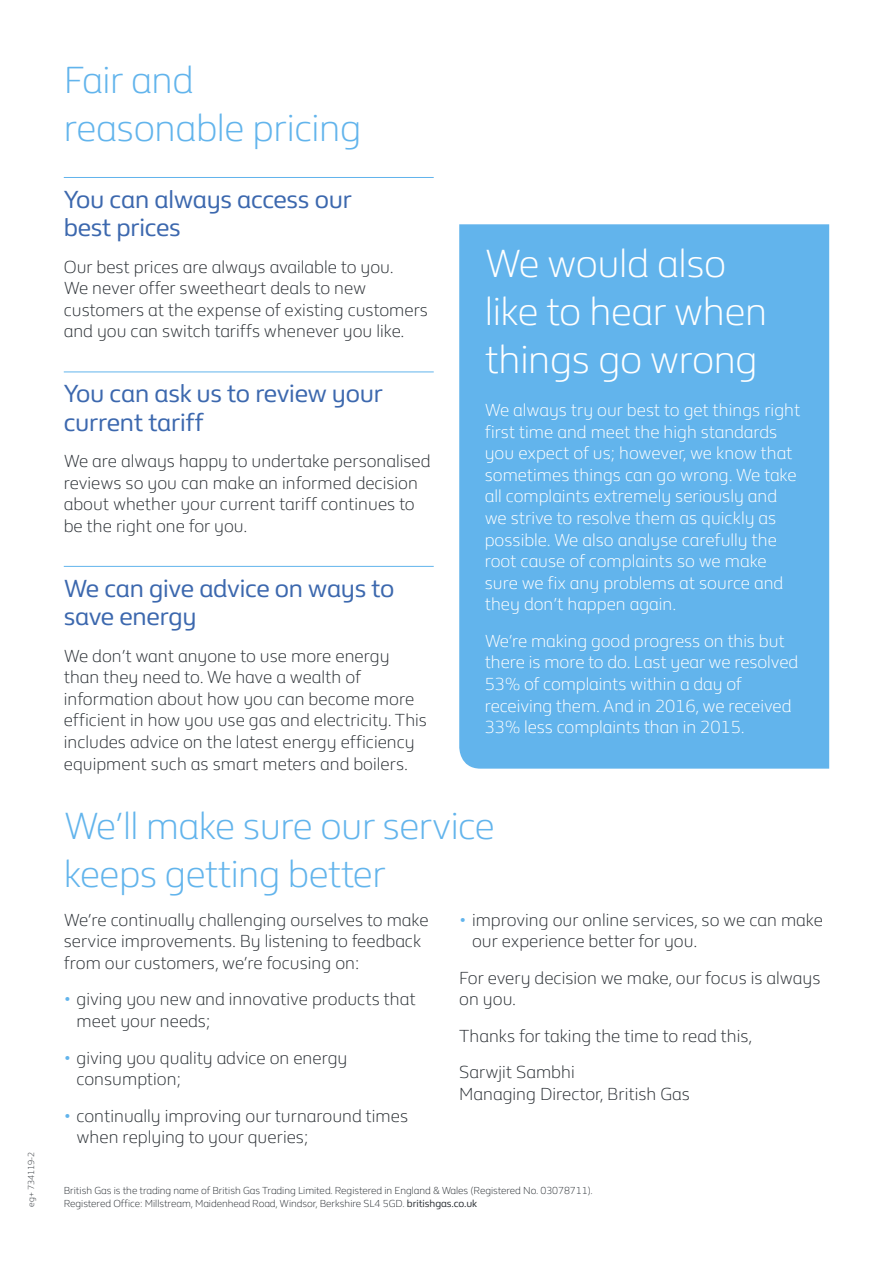
<style>
.page{position:relative;width:893px;height:1263px;background:#fff}
.page>*{position:absolute;margin:0;border:0;box-sizing:border-box;transform-origin:0 0}
.t1{font:300 40.5px/48px "BG Flame";letter-spacing:-.01em;color:#fff}
.t2{font:300 39px/48px "BG Flame";letter-spacing:-.015em;color:#62b4ec}
.H2___rule{font:25.5px/28.5px "BG Flame";letter-spacing:-.01em;color:#3c68ae}
.BODY{font:300 18px/21.6px "BG Flame";color:#2d3237}
.BODY-2{font:300 18px/21.6px "BG Flame";color:#fff}
.t3{font:300 10.5px "BG Flame";letter-spacing:-.005em;color:#2d3237}
.t4{font:300 9px "BG Flame";letter-spacing:-.005em;color:#2d3237}
.s1{color:#62b4ec}
.s2{font-weight:400}
</style>
<div class="page">
<hr style="left:64px;top:177px;width:370px;height:1px;background:#62b4ec">
<hr style="left:64px;top:372px;width:370px;height:1px;background:#62b4ec">
<hr style="left:64px;top:566px;width:370px;height:1px;background:#62b4ec">
<div style="left:459px;top:224px;width:370px;height:545px;background:#62b4ec"></div>
<p class="t4" style="left:25px;top:1206px;width:56px;rotate:-90deg">eg+ 734119-2</p>
<h1 class="t2" style="left:64px;top:54px;width:299px">Fair and reasonable pricing</h1>
<p class="H2___rule" style="left:64px;top:184px;width:290px">You can always access our best prices</p>
<p class="BODY" style="left:64px;top:255px;width:366px">Our best prices are always available to you.<br>We never offer sweetheart deals to new customers at the expense of existing customers and you can switch tariffs whenever you like.</p>
<p class="H2___rule" style="left:64px;top:378px;width:321px">You can ask us to review your current tariff</p>
<p class="BODY" style="left:64px;top:449px;width:368px">We are always happy to undertake personalised reviews so you can make an informed decision about whether your current tariff continues to be the right one for you.</p>
<p class="H2___rule" style="left:64px;top:573px;width:332px">We can give advice on ways to save energy</p>
<p class="BODY" style="left:64px;top:644px;width:365px">We don’t want anyone to use more energy than they need to. We have a wealth of information about how you can become more efficient in how you use gas and electricity. This includes advice on the latest energy efficiency equipment such as smart meters and boilers.</p>
<h1 class="t1" style="left:485px;top:238px;width:284px">We would also like to hear when things go wrong</h1>
<p class="BODY-2" style="left:485px;top:398px;width:317px">We always try our best to get things right first time and meet the high standards you expect of us; however, we know that sometimes things can go wrong. We take all complaints extremely seriously and we strive to resolve them as quickly as possible. We also analyse carefully the root cause of complaints so we make sure we fix any problems at source and they don’t happen again.</p>
<p class="BODY-2" style="left:485px;top:629px;width:315px">We’re making good progress on this but there is more to do. Last year we resolved 53% of complaints within a day of receiving them. And in 2016, we received 33% less complaints than in 2015.</p>
<h1 class="t2" style="left:64px;top:800px;width:432px">We’ll make sure our service keeps getting better</h1>
<p class="BODY" style="left:64px;top:908px;width:366px">We’re continually challenging ourselves to make service improvements. By listening to feedback from our customers, we’re focusing on:</p>
<p class="BODY" style="left:77px;top:988px;width:341px;text-indent:-13px"><span class="s1">•</span> giving you new and innovative products that meet your needs;</p>
<p class="BODY" style="left:77px;top:1046px;width:272px;text-indent:-13px"><span class="s1">•</span> giving you quality advice on energy consumption;</p>
<p class="BODY" style="left:77px;top:1104px;width:333px;text-indent:-13px"><span class="s1">•</span> continually improving our turnaround times when replying to your queries;</p>
<p class="BODY" style="left:472px;top:908px;width:352px;text-indent:-13px"><span class="s1">•</span> improving our online services, so we can make our experience better for you.</p>
<p class="BODY" style="left:459px;top:966px;width:363px">For every decision we make, our focus is always on you.</p>
<p class="BODY" style="left:459px;top:1024px;width:295px">Thanks for taking the time to read this,</p>
<p class="BODY" style="left:459px;top:1061px;width:232px">Sarwjit Sambhi<br>Managing Director, British Gas</p>
<p class="t3" style="left:64px;top:1183px;width:531px">British Gas is the trading name of British Gas Trading Limited. Registered in England &amp; Wales (Registered No. 03078711).</p>
<p class="t3" style="left:64px;top:1196px;width:415px">Registered Office: Millstream, Maidenhead Road, Windsor, Berkshire SL4 5GD. <span class="s2">britishgas.co.uk</span></p>
</div>
